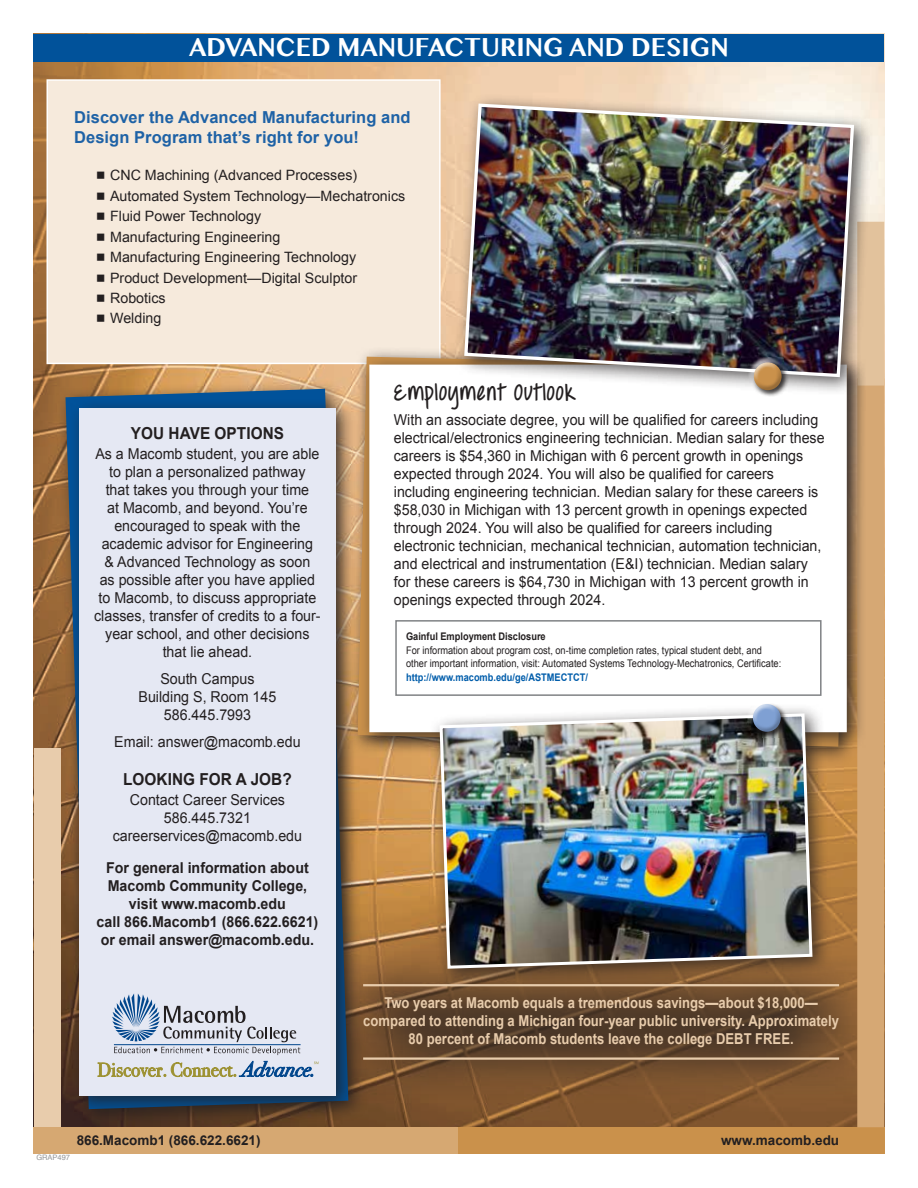
<style>
.page{position:relative;width:918px;height:1188px;background:#fff}
.page>*{position:absolute;margin:0;border:0;box-sizing:border-box;transform-origin:0 0}
.t1{font:700 25.5px "Tamil MN";color:#fff;scale:.92 1}
.t2{font:700 22.5px "Throw My Hands Upinthe Air";letter-spacing:.05em;color:#231f20;scale:.95 1}
.t3{font:700 16.5px/19.5px "Arial";letter-spacing:.005em;color:#1e62a6}
.t4{font:700 16.5px "Arial";letter-spacing:.005em;color:#231f20;scale:.93 1}
.t5{font:15px/18px "Arial";color:#231f20;text-align:center;scale:.95 1}
.t6{font:700 15px/18px "Arial";color:#e8ccac;text-align:center;scale:.87 1}
.t7{font:700 15px/18px "Arial";color:#231f20;text-align:center;scale:.95 1}
.t8{font:14.25px/20.5px "Arial";color:#231f20}
.t9{font:700 13.5px "Arial";color:#231f20}
.t10{font:10.5px/13.5px "Arial";color:#231f20;scale:.88 1}
.t11{font:700 10.5px "Arial";color:#015dab;scale:.88 1}
.t12{font:700 10.5px "Arial";color:#231f20;scale:.88 1}
.t13{font:7.5px "Helvetica";color:#939598}
.s1{font-family:"Universal Newswith Comm Pi"}
</style>
<div class="page">
<img style="left:34px;top:61px;width:850px;height:1066px">
<div style="left:56px;top:379px;width:312px;height:750px;background:#231f20;opacity:.75"></div>
<svg style="left:65px;top:389px;width:283px;height:720px;background:#6a6156"></svg>
<div style="left:69px;top:398px;width:287px;height:718px;background:#231f20;opacity:.75"></div>
<div style="left:79px;top:408px;width:257px;height:688px;background:#e5e8f3"></div>
<div style="left:334px;top:951px;width:544px;height:151px;background:#231f20;opacity:.96"></div>
<hr style="left:363px;top:984px;width:476px;height:2px;background:#e8ccac">
<hr style="left:363px;top:1057px;width:476px;height:3px;background:#e8ccac">
<svg style="left:98px;top:1061px;width:221px;height:16px"></svg>
<hr style="left:114px;top:1044px;width:187px;height:1px;background:#01468c">
<svg style="left:112px;top:993px;width:188px;height:62px"></svg>
<div style="left:34px;top:34px;width:850px;height:27px;background:#01529a"></div>
<div style="left:46px;top:79px;width:395px;height:285px;background:#f6eadc;border:2px solid #fff"></div>
<div style="left:457px;top:1127px;width:427px;height:27px;background:#ca914b"></div>
<div style="left:34px;top:748px;width:27px;height:379px;background:#e8ccac"></div>
<div style="left:34px;top:1127px;width:424px;height:27px;background:#d6a872"></div>
<svg style="left:857px;top:222px;width:27px;height:905px;background:#d6aa77"></svg>
<div style="left:348px;top:347px;width:519px;height:419px;background:#231f20;opacity:.75"></div>
<div style="left:359px;top:354px;width:508px;height:398px;background:#231f20;opacity:.75"></div>
<div style="left:369px;top:365px;width:478px;height:367px;background:#fff;border:3px solid #fff"></div>
<div style="left:430px;top:703px;width:402px;height:286px;background:#231f20;opacity:.75"></div>
<img style="left:438px;top:712px;width:376px;height:258px">
<div style="left:752px;top:703px;width:36px;height:37px;background:#231f20;opacity:.75"></div>
<div style="left:748px;top:699px;width:35px;height:29px;background:#fff;opacity:.75"></div>
<div style="left:750px;top:708px;width:36px;height:29px;background:#231f20;opacity:.28"></div>
<div style="left:454px;top:94px;width:419px;height:303px;background:#231f20;opacity:.75"></div>
<img style="left:463px;top:102px;width:393px;height:277px">
<div style="left:753px;top:361px;width:36px;height:37px;background:#231f20;opacity:.75"></div>
<div style="left:749px;top:357px;width:35px;height:29px;background:#fff;opacity:.75"></div>
<div style="left:751px;top:366px;width:36px;height:30px;background:#231f20;opacity:.28"></div>
<div style="left:395px;top:620px;width:427px;height:76px;border:2px solid #808285"></div>
<h1 class="t1" style="left:189px;top:31px;width:588px">ADVANCED MANUFACTURING AND DESIGN</h1>
<p class="t3" style="left:74px;top:108px;width:338px">Discover the Advanced Manufacturing and<br>Design Program that’s right for you!</p>
<p class="t8" style="left:97px;top:165px;width:310px"><span class="s1">7</span> CNC Machining (Advanced Processes)<br><span class="s1">7</span> Automated System Technology—Mechatronics<br><span class="s1">7</span> Fluid Power Technology<br><span class="s1">7</span> Manufacturing Engineering<br><span class="s1">7</span> Manufacturing Engineering Technology<br><span class="s1">7</span> Product Development—Digital Sculptor<br><span class="s1">7</span> Robotics<br><span class="s1">7</span> Welding</p>
<p class="t4" style="left:131px;top:422px;width:166px">YOU HAVE OPTIONS</p>
<p class="t5" style="left:94px;top:445px;width:240px">As a Macomb student, you are able to plan a personalized pathway<br>that takes you through your time<br>at Macomb, and beyond. You’re encouraged to speak with the academic advisor for Engineering<br>&amp; Advanced Technology as soon<br>as possible after you have applied to Macomb, to discuss appropriate classes, transfer of credits to a four&shy;year school, and other decisions that lie ahead.</p>
<p class="t5" style="left:139px;top:670px;width:147px">South Campus<br>Building S, Room 145<br>586.445.7993</p>
<p class="t5" style="left:114px;top:733px;width:198px">Email: answer@macomb.edu</p>
<p class="t4" style="left:123px;top:768px;width:183px">LOOKING FOR A JOB?</p>
<p class="t5" style="left:113px;top:791px;width:201px">Contact Career Services<br>586.445.7321 careerservices@macomb.edu</p>
<p class="t7" style="left:97px;top:859px;width:235px">For general information about<br>Macomb Community College, visit www.macomb.edu<br>call 866.Macomb1 (866.622.6621) or email answer@macomb.edu.</p>
<h2 class="t2" style="left:394px;top:378px;width:193px">Employment Outlook</h2>
<p class="t5" style="left:394px;top:411px;width:455px;text-align:left">With an associate degree, you will be qualified for careers including electrical/electronics engineering technician. Median salary for these careers is $54,360 in Michigan with 6 percent growth in openings expected through 2024. You will also be qualified for careers including engineering technician. Median salary for these careers is $58,030 in Michigan with 13 percent growth in openings expected through 2024. You will also be qualified for careers including electronic technician, mechanical technician, automation technician, and electrical and instrumentation (E&amp;I) technician. Median salary for these careers is $64,730 in Michigan with 13 percent growth in openings expected through 2024.</p>
<p class="t12" style="left:406px;top:630px;width:160px">Gainful Employment Disclosure</p>
<p class="t10" style="left:406px;top:643px;width:428px">For information about program cost, on-time completion rates, typical student debt, and other important information, visit: Automated Systems Technology-Mechatronics, Certificate:</p>
<p class="t11" style="left:406px;top:670px;width:208px">http://www.macomb.edu/ge/ASTMECTCT/</p>
<p class="t6" style="left:363px;top:994px;width:548px">Two years at Macomb equals a tremendous savings—about $18,000— compared to attending a Michigan four-year public university. Approximately<br>80 percent of Macomb students leave the college DEBT FREE.</p>
<p class="t9" style="left:77px;top:1131px;width:185px">866.Macomb1 (866.622.6621)</p>
<p class="t9" style="left:721px;top:1131px;width:120px">www.macomb.edu</p>
<p class="t13" style="left:36px;top:1152px;width:35px">GRAP497</p>
</div>
